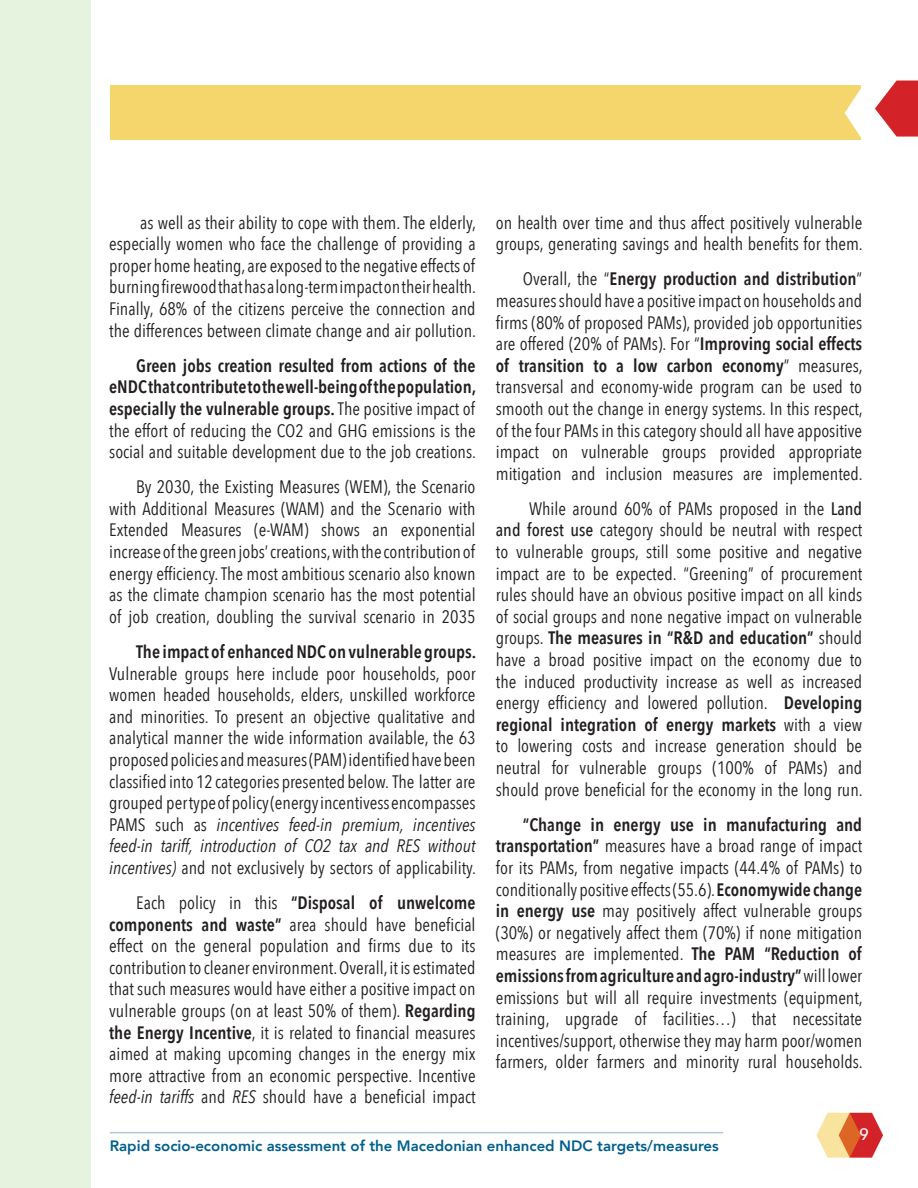
<style>
.page{position:relative;width:918px;height:1188px;background:#fff}
.page>*{position:absolute;margin:0;border:0;box-sizing:border-box;transform-origin:0 0}
.t1{font:18px/21.6px "Avenir Next Condensed";color:#231f20;text-align:justify}
.t2{font:600 18px/21.6px "Avenir Next Condensed";color:#231f20;text-align:justify}
.t3{font:500 16.5px "Avenir";color:#fff}
.t4{font:800 15px "Avenir";color:#005f8c}
.s1{font-weight:400}
.s2{font-weight:600}
.s3{font-style:italic}
.s4{font-weight:500}
</style>
<div class="page">
<hr style="left:110px;top:1132px;width:613px;height:1px;background:#005f8c">
<svg style="left:816px;top:1113px;width:67px;height:45px"></svg>
<div style="left:110px;top:86px;width:751px;height:54px;background:#f4d66d"></div>
<svg style="left:844px;top:80px;width:74px;height:58px"></svg>
<div style="left:0;top:0;width:90px;height:1188px;background:#e5f3df"></div>
<hr style="left:0;top:0;width:1px;height:1187px;background:#68bc47">
<p class="t1" style="left:109px;top:211px;width:368px;text-indent:31px">as well as their ability to cope with them. The elderly, especially women who face the challenge of providing a proper home heating, are exposed to the negative effects of burning firewood that has a long-term impact on their health.<br>Finally, 68% of the citizens perceive the connection and the differences between climate change and air pollution.</p>
<p class="t2" style="left:109px;top:354px;width:368px;text-indent:27px">Green jobs creation resulted from actions of the eNDC that contribute to the well-being of the population, especially the vulnerable groups. <span class="s1">The positive impact of the effort of reducing the CO2 and GHG emissions is the social and suitable development due to the job creations.</span></p>
<p class="t1" style="left:109px;top:475px;width:368px;text-indent:27px">By 2030, the Existing Measures (WEM), the Scenario with Additional Measures (WAM) and the Scenario with Extended Measures (e-WAM) shows an exponential increase of the green jobs’ creations, with the contribution of energy efficiency. The most ambitious scenario also known as the climate champion scenario has the most potential of job creation, doubling the survival scenario in 2035</p>
<p class="t1" style="left:109px;top:640px;width:368px;text-indent:27px"><span class="s2">The impact of enhanced NDC on vulnerable groups.<br></span>Vulnerable groups here include poor households, poor women headed households, elders, unskilled workforce and minorities. To present an objective qualitative and analytical manner the wide information available, the 63 proposed policies and measures (PAM) identified have been classified into 12 categories presented below. The latter are grouped per type of policy (energy incentivess encompasses PAMS such as <span class="s3">incentives feed-in premium, incentives feed-in tariff, introduction of CO2 tax and RES without incentives)</span> and not exclusively by sectors of applicability.</p>
<p class="t1" style="left:109px;top:891px;width:368px;text-indent:27px">Each policy in this <span class="s2">“Disposal of unwelcome components and waste”</span> area should have beneficial effect on the general population and firms due to its contribution to cleaner environment. Overall, it is estimated that such measures would have either a positive impact on vulnerable groups (on at least 50% of them). <span class="s2">Regarding the Energy Incentive</span>, it is related to financial measures aimed at making upcoming changes in the energy mix more attractive from an economic perspective. Incentive <span class="s3">feed-in tariffs</span> and <span class="s3">RES</span> should have a beneficial impact</p>
<p class="t1" style="left:496px;top:211px;width:368px">on health over time and thus affect positively vulnerable groups, generating savings and health benefits for them.</p>
<p class="t1" style="left:496px;top:267px;width:369px;text-indent:27px">Overall, the “<span class="s2">Energy production and distribution</span>” measures should have a positive impact on households and firms (80% of proposed PAMs), provided job opportunities are offered (20% of PAMs). For “<span class="s2">Improving social effects of transition to a low carbon economy</span>” measures, transversal and economy-wide program can be used to smooth out the change in energy systems. In this respect, of the four PAMs in this category should all have appositive impact on vulnerable groups provided appropriate mitigation and inclusion measures are implemented.</p>
<p class="t1" style="left:496px;top:497px;width:368px;text-indent:33px">While around 60% of PAMs proposed in the <span class="s4">Land and forest use</span> category should be neutral with respect to vulnerable groups, still some positive and negative impact are to be expected. “Greening” of procurement rules should have an obvious positive impact on all kinds of social groups and none negative impact on vulnerable groups. <span class="s2">The measures in “R&amp;D and education”</span> should have a broad positive impact on the economy due to the induced productivity increase as well as increased energy efficiency and lowered pollution. <span class="s2">Developing regional integration of energy markets</span> with a view to lowering costs and increase generation should be neutral for vulnerable groups (100% of PAMs) and should prove beneficial for the economy in the long run.</p>
<p class="t1" style="left:496px;top:813px;width:368px;text-indent:27px"><span class="s2">“Change in energy use in manufacturing and transportation”</span> measures have a broad range of impact for its PAMs, from negative impacts (44.4% of PAMs) to conditionally positive effects (55.6). <span class="s2">Economywide change in energy use</span> may positively affect vulnerable groups (30%) or negatively affect them (70%) if none mitigation measures are implemented. <span class="s2">The PAM “Reduction of emissions from agriculture and agro-industry”</span> will lower emissions but will all require investments (equipment, training, upgrade of facilities…) that necessitate incentives/support, otherwise they may harm poor/women farmers, older farmers and minority rural households.</p>
<p class="t4" style="left:110px;top:1135px;width:611px">Rapid socio-economic assessment of the Macedonian enhanced NDC targets/measures</p>
<p class="t3" style="left:859px;top:1120px;width:11px">9</p>
</div>
